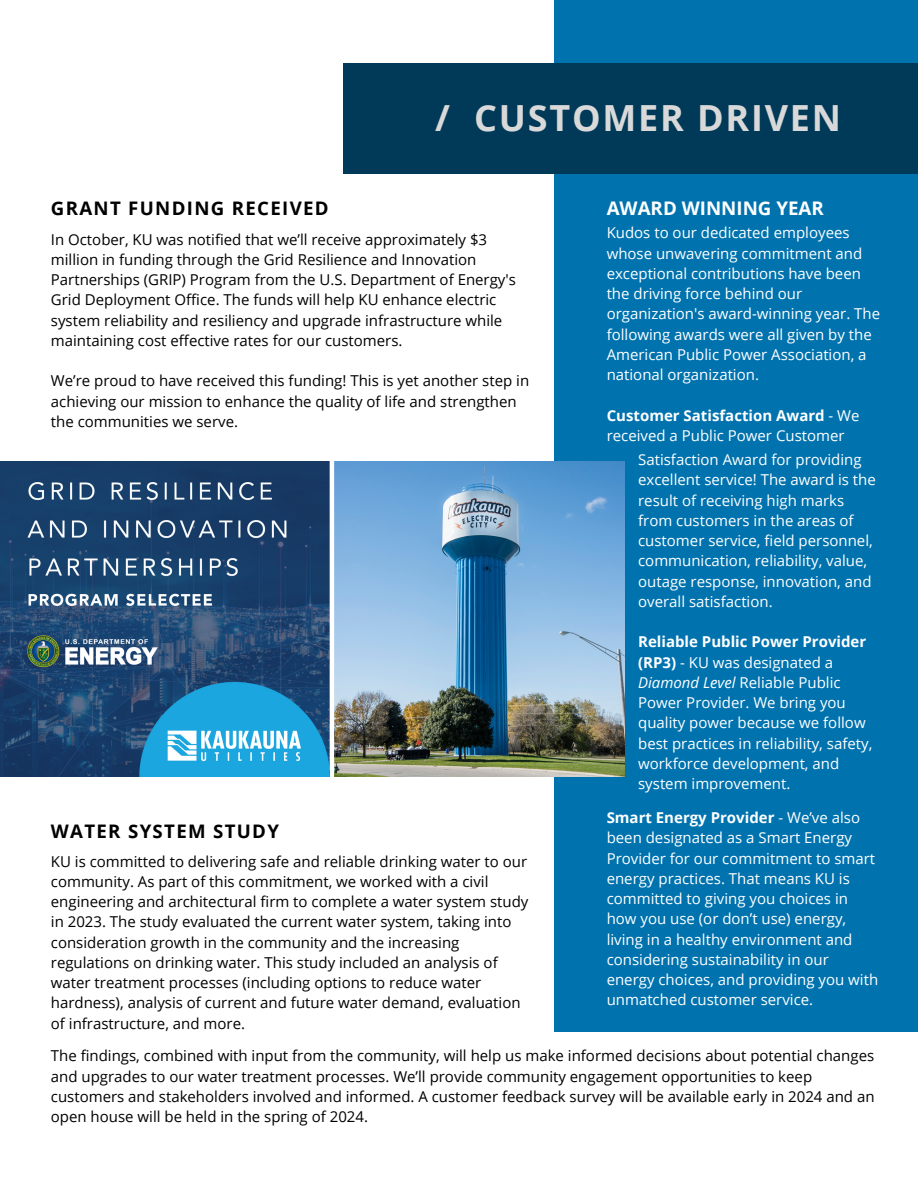
<style>
.page{position:relative;width:918px;height:1188px;background:#fff}
.page>*{position:absolute;margin:0;border:0;box-sizing:border-box;transform-origin:0 0}
.t1{font:700 36px "Open Sans";letter-spacing:.05em;color:#d9d9d9}
.t2{font:700 18.75px "Open Sans";letter-spacing:.07em;color:#000}
.t3{font:700 18.75px "Open Sans";color:#fff}
.t4{font:15px/20.2px "Open Sans";color:#000}
.t5{font:15px/20.2px "Open Sans";color:#fff}
.s1{font-weight:700}
.s2{font-style:italic}
</style>
<div class="page">
<img style="left:0;top:461px;width:330px;height:315px">
<div style="left:554px;top:0;width:364px;height:1032px;background:#0073af"></div>
<img style="left:334px;top:461px;width:290px;height:315px">
<div style="left:343px;top:63px;width:575px;height:111px;background:#003a58"></div>
<p class="t1" style="left:435px;top:92px;width:408px">/ CUSTOMER DRIVEN</p>
<p class="t2" style="left:51px;top:195px;width:279px">GRANT FUNDING RECEIVED</p>
<p class="t3" style="left:607px;top:195px;width:219px">AWARD WINNING YEAR</p>
<p class="t5" style="left:607px;top:223px;width:275px">Kudos to our dedicated employees whose unwavering commitment and exceptional contributions have been the driving force behind our organization's award-winning year. The following awards were all given by the American Public Power Association, a national organization.</p>
<p class="t5" style="left:607px;top:405px;width:254px"><span class="s1">Customer Satisfaction Award</span> - We received a Public Power Customer</p>
<p class="t4" style="left:51px;top:229px;width:467px">In October, KU was notified that we’ll receive approximately $3 million in funding through the Grid Resilience and Innovation Partnerships (GRIP) Program from the U.S. Department of Energy's Grid Deployment Office. The funds will help KU enhance electric system reliability and resiliency and upgrade infrastructure while maintaining cost effective rates for our customers.</p>
<p class="t4" style="left:51px;top:370px;width:480px">We’re proud to have received this funding! This is yet another step in achieving our mission to enhance the quality of life and strengthen the communities we serve.</p>
<p class="t2" style="left:51px;top:818px;width:230px">WATER SYSTEM STUDY</p>
<p class="t4" style="left:51px;top:851px;width:479px">KU is committed to delivering safe and reliable drinking water to our community. As part of this commitment, we worked with a civil engineering and architectural firm to complete a water system study in 2023. The study evaluated the current water system, taking into consideration growth in the community and the increasing regulations on drinking water. This study included an analysis of water treatment processes (including options to reduce water hardness), analysis of current and future water demand, evaluation of infrastructure, and more.</p>
<p class="t5" style="left:638px;top:449px;width:239px">Satisfaction Award for providing excellent service! The award is the result of receiving high marks from customers in the areas of customer service, field personnel, communication, reliability, value, outage response, innovation, and overall satisfaction.</p>
<p class="t5" style="left:638px;top:631px;width:236px"><span class="s1">Reliable Public Power Provider (RP3)</span> - KU was designated a<br><span class="s2">Diamond Level</span> Reliable Public<br>Power Provider. We bring you quality power because we follow best practices in reliability, safety, workforce development, and system improvement.</p>
<p class="t5" style="left:607px;top:807px;width:273px"><span class="s1">Smart Energy Provider</span> - We’ve also been designated as a Smart Energy Provider for our commitment to smart energy practices. That means KU is committed to giving you choices in how you use (or don’t use) energy, living in a healthy environment and considering sustainability in our energy choices, and providing you with unmatched customer service.</p>
<p class="t4" style="left:51px;top:1045px;width:825px">The findings, combined with input from the community, will help us make informed decisions about potential changes and upgrades to our water treatment processes. We’ll provide community engagement opportunities to keep customers and stakeholders involved and informed. A customer feedback survey will be available early in 2024 and an open house will be held in the spring of 2024.</p>
</div>
